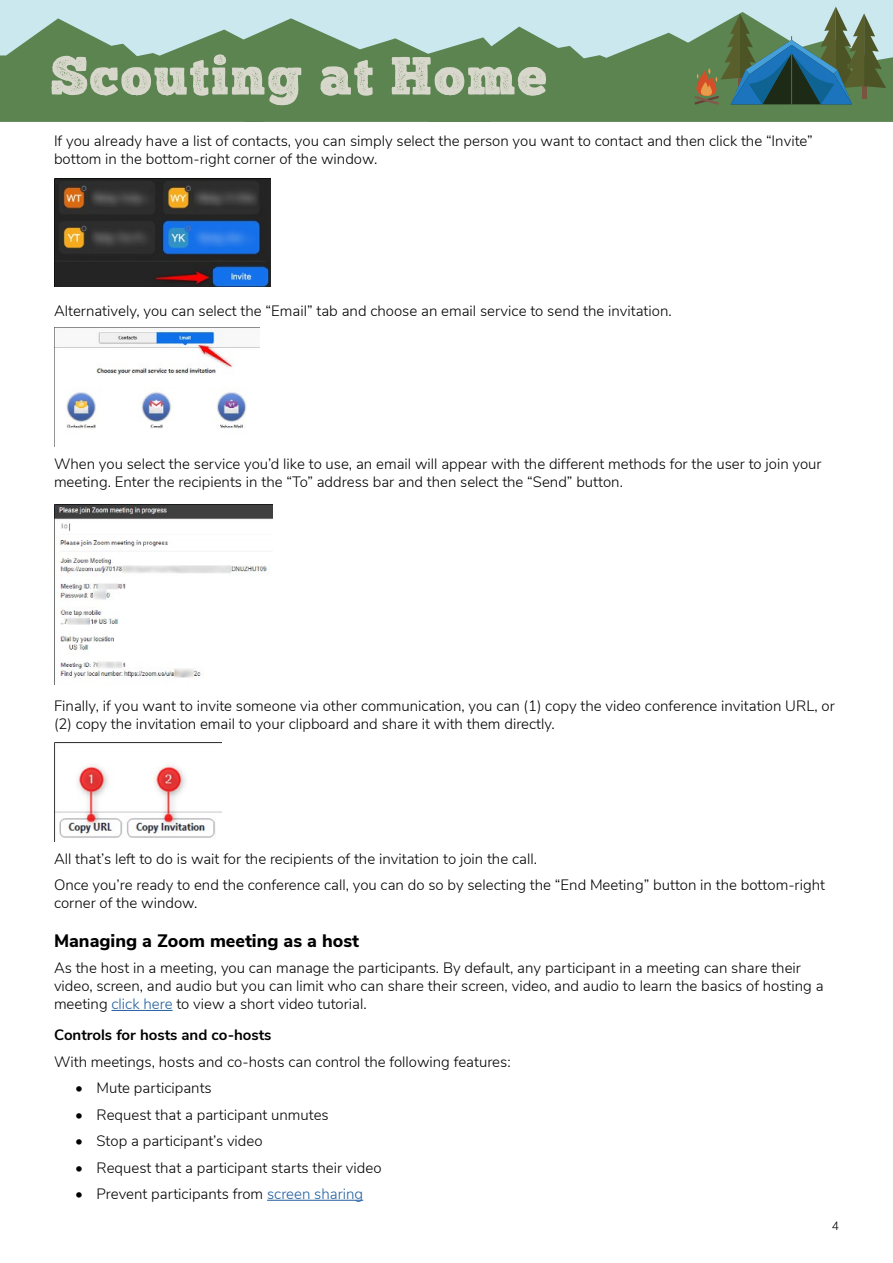
<style>
.page{position:relative;width:893px;height:1263px;background:#fff}
.page>*{position:absolute;margin:0;border:0;box-sizing:border-box;transform-origin:0 0}
.t1{font:54px "Chunk Five Print";letter-spacing:.035em;color:#d8d7cb}
.t2{font:800 18px "Nunito Sans";color:#000}
.t3{font:300 15px/18px "Nunito Sans";color:#000}
.t4{font:700 15px "Nunito Sans";color:#000}
.t5{font:300 12px "Nunito Sans";color:#000}
.s1{color:#215e9e}
</style>
<div class="page">
<hr style="left:111px;top:1010px;width:62px;height:1px;background:#215e9e">
<hr style="left:267px;top:1200px;width:96px;height:1px;background:#215e9e">
<img style="left:54px;top:505px;width:219px;height:179px">
<img style="left:54px;top:743px;width:168px;height:98px">
<div style="left:0;top:0;width:893px;height:115px;background:#cbe8ef"></div>
<svg style="left:0;top:18px;width:428px;height:104px;fill:#5b8451"></svg>
<svg style="left:428px;top:26px;width:465px;height:96px;fill:#5b8451"></svg>
<svg style="left:241px;top:117px;width:25px;height:5px"></svg>
<svg style="left:694px;top:7px;width:192px;height:98px"></svg>
<img style="left:54px;top:178px;width:216px;height:108px">
<img style="left:54px;top:327px;width:205px;height:120px">
<h1 class="t1" style="left:50px;top:52px;width:499px">Scouting at Home</h1>
<p class="t3" style="left:54px;top:130px;width:760px">If you already have a list of contacts, you can simply select the person you want to contact and then click the “Invite” bottom in the bottom-right corner of the window.</p>
<p class="t3" style="left:54px;top:301px;width:619px">Alternatively, you can select the “Email” tab and choose an email service to send the invitation.</p>
<p class="t3" style="left:54px;top:453px;width:769px">When you select the service you’d like to use, an email will appear with the different methods for the user to join your meeting. Enter the recipients in the “To” address bar and then select the “Send” button.</p>
<p class="t3" style="left:54px;top:696px;width:782px">Finally, if you want to invite someone via other communication, you can (1) copy the video conference invitation URL, or (2) copy the invitation email to your clipboard and share it with them directly.</p>
<p class="t3" style="left:54px;top:844px;width:772px;line-height:26.5px">All that’s left to do is wait for the recipients of the invitation to join the call.<br>Once you’re ready to end the conference call, you can do so by selecting the “End Meeting” button in the bottom-right</p>
<p class="t3" style="left:54px;top:893px;width:145px">corner of the window.</p>
<p class="t2" style="left:54px;top:927px;width:306px">Managing a Zoom meeting as a host</p>
<p class="t3" style="left:54px;top:958px;width:771px">As the host in a meeting, you can manage the participants. By default, any participant in a meeting can share their video, screen, and audio but you can limit who can share their screen, video, and audio to learn the basics of hosting a meeting <span class="s1">click here</span> to view a short video tutorial.</p>
<p class="t4" style="left:54px;top:1024px;width:219px">Controls for hosts and co-hosts</p>
<p class="t3" style="left:54px;top:1051px;width:458px">With meetings, hosts and co-hosts can control the following features:</p>
<p class="t3" style="left:75px;top:1078px;width:138px">• Mute participants</p>
<p class="t3" style="left:75px;top:1104px;width:255px">• Request that a participant unmutes</p>
<p class="t3" style="left:75px;top:1131px;width:189px">• Stop a participant’s video</p>
<p class="t3" style="left:75px;top:1157px;width:308px">• Request that a participant starts their video</p>
<p class="t3" style="left:75px;top:1184px;width:289px">• Prevent participants from <span class="s1">screen sharing</span></p>
<p class="t5" style="left:832px;top:1217px;width:9px">4</p>
</div>
